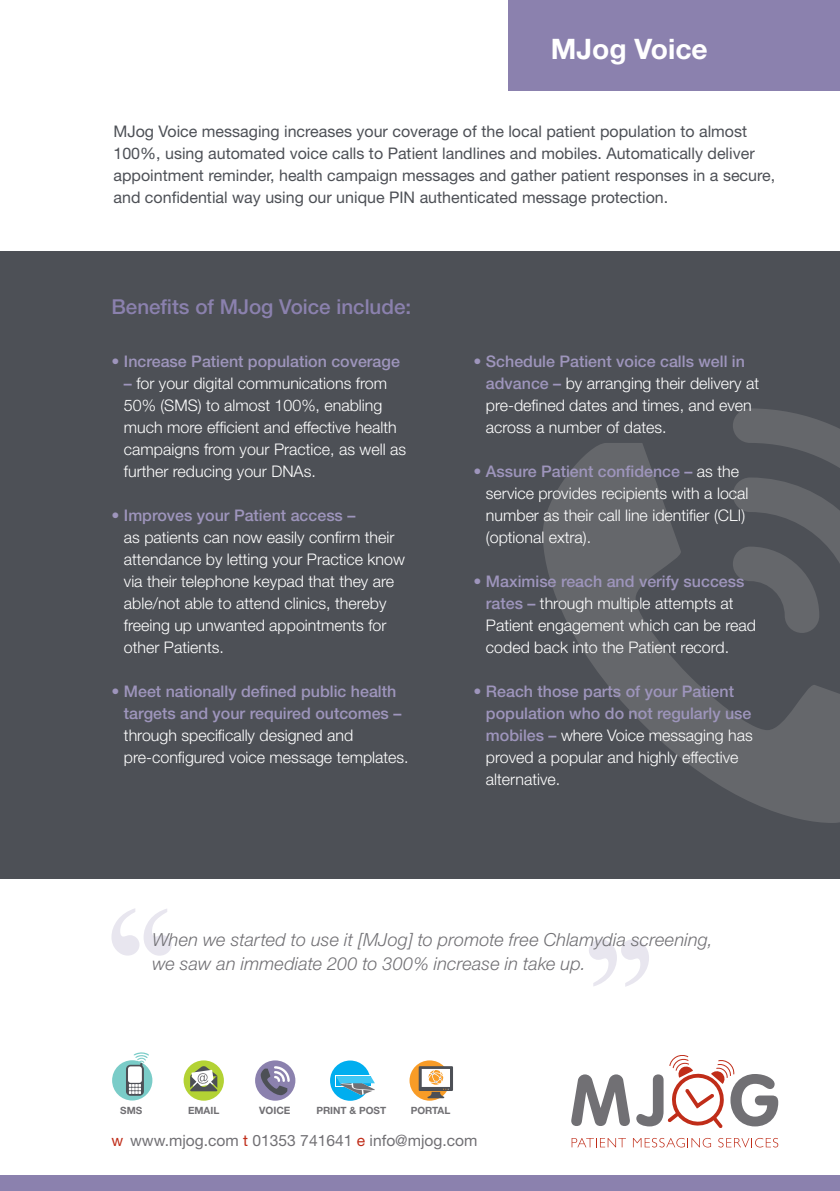
<style>
.page{position:relative;width:840px;height:1191px;background:#fff}
.page>*{position:absolute;margin:0;border:0;box-sizing:border-box;transform-origin:0 0}
.t1{font:700 28.2px "Helvetica Neue";color:#fff}
.t2{font:500 20.6px "Helvetica Neue";color:#8b81ae}
.t3{font:italic 300 18px/24px "Helvetica Neue";letter-spacing:.01em;color:#717074}
.t4{font:300 16px/22px "Helvetica Neue";color:#fff}
.t5{font:16px/22px "Helvetica Neue";color:#4d5056}
.t6{font:500 16px/22px "Helvetica Neue";color:#9e95bc}
.t7{font:15.6px "Helvetica Neue";color:#717074}
.t8{font:700 10.2px "Helvetica Neue";color:#717074}
.t9{font:700 10px "Helvetica Neue";color:#717074}
.s1{font-weight:500;color:#9e95bc}
.s2{font-weight:300;color:#fff}
.s3{color:#c02d19}
</style>
<div class="page">
<div style="left:0;top:251px;width:839px;height:628px;background:#4d5056"></div>
<svg style="left:733px;top:408px;width:106px;height:35px"></svg>
<svg style="left:543px;top:443px;width:296px;height:380px"></svg>
<svg style="left:571px;top:1138px;width:54px;height:9px"></svg>
<svg style="left:632px;top:1138px;width:78px;height:9px"></svg>
<svg style="left:718px;top:1138px;width:59px;height:9px"></svg>
<svg style="left:571px;top:1074px;width:58px;height:52px"></svg>
<svg style="left:636px;top:1055px;width:141px;height:73px"></svg>
<svg style="left:111px;top:908px;width:61px;height:47px"></svg>
<svg style="left:589px;top:939px;width:59px;height:47px"></svg>
<div style="left:508px;top:0;width:331px;height:91px;background:#8b81ae"></div>
<div style="left:0;top:1175px;width:839px;height:16px;background:#8b81ae"></div>
<div style="left:112px;top:1060px;width:40px;height:40px;background:#7accc8;border-radius:50%"></div>
<svg style="left:126px;top:1052px;width:23px;height:43px"></svg>
<svg style="left:409px;top:1060px;width:40px;height:40px"></svg>
<svg style="left:418px;top:1066px;width:35px;height:32px"></svg>
<svg style="left:183px;top:1060px;width:41px;height:40px"></svg>
<svg style="left:190px;top:1066px;width:27px;height:25px"></svg>
<div style="left:255px;top:1060px;width:40px;height:40px;background:#8b81ae;border-radius:50%"></div>
<svg style="left:260px;top:1066px;width:29px;height:29px"></svg>
<div style="left:330px;top:1060px;width:40px;height:40px;background:#00aeef;border-radius:50%"></div>
<div style="left:334px;top:1075px;width:37px;height:11px;background:#fff"></div>
<svg style="left:336px;top:1076px;width:39px;height:19px"></svg>
<p class="t1" style="left:550px;top:31px;width:158px">MJog Voice</p>
<p class="t5" style="left:113px;top:120px;width:662px">MJog Voice messaging increases your coverage of the local patient population to almost 100%, using automated voice calls to Patient landlines and mobiles. Automatically deliver appointment reminder, health campaign messages and gather patient responses in a secure, and confidential way using our unique PIN authenticated message protection.</p>
<p class="t2" style="left:111px;top:295px;width:301px">Benefits of MJog Voice include:</p>
<p class="t6" style="left:111px;top:350px;width:290px">• Increase Patient population coverage</p>
<p class="t4" style="left:124px;top:372px;width:283px"><span class="s1">–</span> for your digital communications from 50% (SMS) to almost 100%, enabling much more efficient and effective health campaigns from your Practice, as well as further reducing your DNAs.</p>
<p class="t4" style="left:124px;top:504px;width:282px;text-indent:-12px"><span class="s1">• Improves your Patient access –<br></span>as patients can now easily confirm their attendance by letting your Practice know via their telephone keypad that they are able/not able to attend clinics, thereby freeing up unwanted appointments for other Patients.</p>
<p class="t4" style="left:124px;top:680px;width:286px;text-indent:-12px"><span class="s1">• Meet nationally defined public health targets and your required outcomes – </span>through specifically designed and pre-configured voice message templates.</p>
<p class="t4" style="left:485px;top:350px;width:274px;text-indent:-12px"><span class="s1">• Schedule Patient voice calls well in advance –</span> by arranging their delivery at pre-defined dates and times, and even across a number of dates.</p>
<p class="t4" style="left:485px;top:460px;width:264px;text-indent:-12px"><span class="s1">• Assure Patient confidence –</span> as the service provides recipients with a local number as their call line identifier (CLI) (optional extra).</p>
<p class="t4" style="left:485px;top:570px;width:271px;text-indent:-12px"><span class="s1">• Maximise reach and verify success rates –</span> through multiple attempts at Patient engagement which can be read coded back into the Patient record.</p>
<p class="t6" style="left:485px;top:680px;width:268px;text-indent:-12px">• Reach those parts of your Patient population who do not regularly use mobiles – <span class="s2">where Voice messaging has proved a popular and highly effective alternative.</span></p>
<p class="t3" style="left:152px;top:927px;width:561px">When we started to use it [MJog] to promote free Chlamydia screening, we saw an immediate 200 to 300% increase in take up.</p>
<p class="t9" style="left:120px;top:1104px;width:24px">SMS</p>
<p class="t9" style="left:188px;top:1103px;width:33px">EMAIL</p>
<p class="t8" style="left:259px;top:1103px;width:33px">VOICE</p>
<p class="t9" style="left:316px;top:1104px;width:71px">PRINT &amp; POST</p>
<p class="t9" style="left:410px;top:1104px;width:41px">PORTAL</p>
<p class="t7" style="left:111px;top:1130px;width:367px"><span class="s3">w</span> www.mjog.com <span class="s3">t</span> 01353 741641 <span class="s3">e</span> info@mjog.com</p>
</div>
